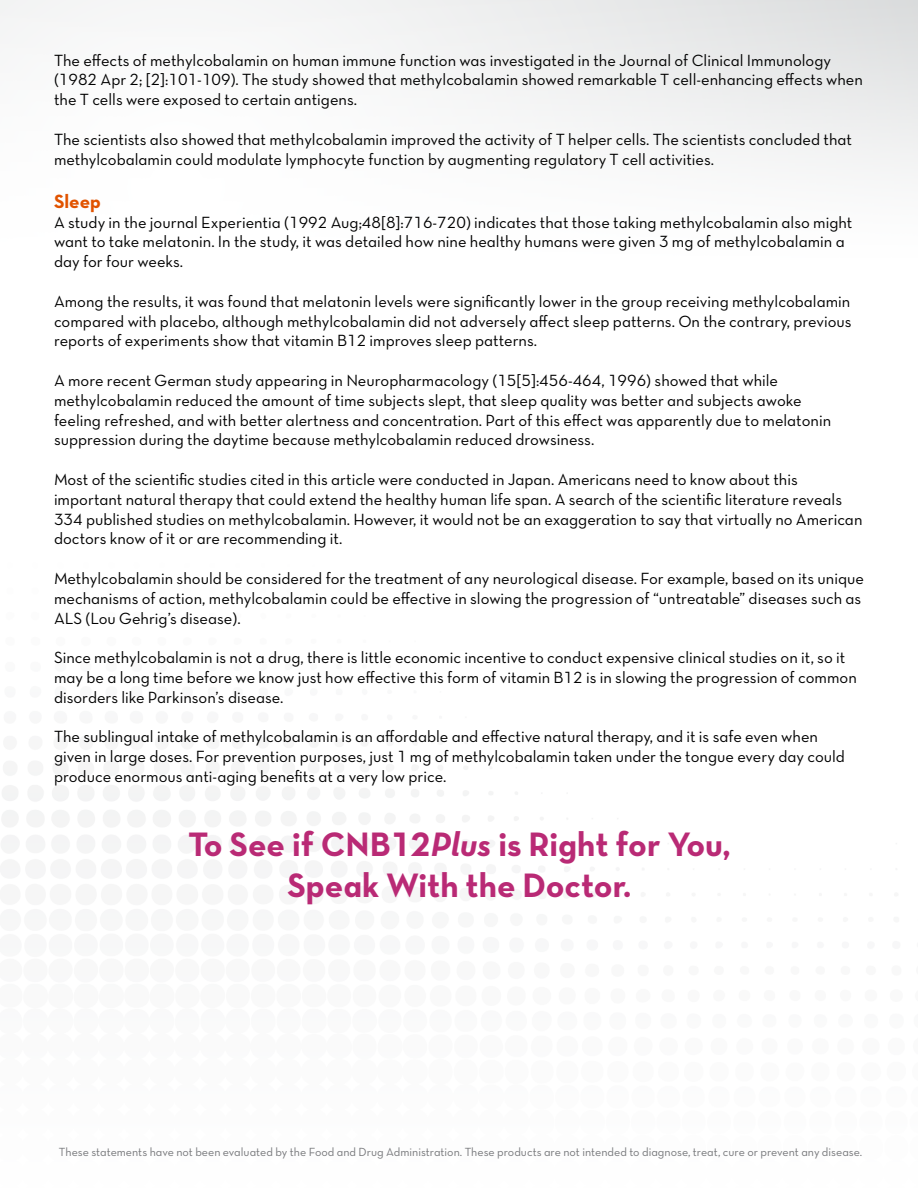
<style>
.page{position:relative;width:918px;height:1188px;background:#fff}
.page>*{position:absolute;margin:0;border:0;box-sizing:border-box;transform-origin:0 0}
.t1{font:34.5px/41.4px "Neutra Text TF Bold Alt";color:#b92a75;text-align:center}
.t2{font:19.5px "Neutra Text TF Bold Alt";color:#e15300}
.t3{font:16.5px/19.8px "Neutra Text TF Book Alt";color:#000}
.t4{font:12px "Neutra Text TF Book Alt";color:#77787b}
.s1{font-family:"Neutra Text TF Bold Italic Alt"}
</style>
<div class="page">
<p class="t3" style="left:54px;top:50px;width:810px">The effects of methylcobalamin on human immune function was investigated in the Journal of Clinical Immunology (1982 Apr 2; [2]:101-109). The study showed that methylcobalamin showed remarkable T cell-enhancing effects when the T cells were exposed to certain antigens.</p>
<p class="t3" style="left:54px;top:129px;width:800px">The scientists also showed that methylcobalamin improved the activity of T helper cells. The scientists concluded that methylcobalamin could modulate lymphocyte function by augmenting regulatory T cell activities.</p>
<p class="t2" style="left:54px;top:189px;width:48px">Sleep</p>
<p class="t3" style="left:54px;top:212px;width:800px">A study in the journal Experientia (1992 Aug;48[8]:716-720) indicates that those taking methylcobalamin also might want to take melatonin. In the study, it was detailed how nine healthy humans were given 3 mg of methylcobalamin a day for four weeks.</p>
<p class="t3" style="left:54px;top:291px;width:799px;text-align:justify">Among the results, it was found that melatonin levels were significantly lower in the group receiving methylcobalamin compared with placebo, although methylcobalamin did not adversely affect sleep patterns. On the contrary, previous reports of experiments show that vitamin B12 improves sleep patterns.</p>
<p class="t3" style="left:54px;top:370px;width:779px">A more recent German study appearing in Neuropharmacology (15[5]:456-464, 1996) showed that while methylcobalamin reduced the amount of time subjects slept, that sleep quality was better and subjects awoke feeling refreshed, and with better alertness and concentration. Part of this effect was apparently due to melatonin suppression during the daytime because methylcobalamin reduced drowsiness.</p>
<p class="t3" style="left:54px;top:469px;width:810px">Most of the scientific studies cited in this article were conducted in Japan. Americans need to know about this important natural therapy that could extend the healthy human life span. A search of the scientific literature reveals 334 published studies on methylcobalamin. However, it would not be an exaggeration to say that virtually no American doctors know of it or are recommending it.</p>
<p class="t3" style="left:54px;top:568px;width:812px">Methylcobalamin should be considered for the treatment of any neurological disease. For example, based on its unique mechanisms of action, methylcobalamin could be effective in slowing the progression of “untreatable” diseases such as<br>ALS (Lou Gehrig’s disease).</p>
<p class="t3" style="left:54px;top:647px;width:804px">Since methylcobalamin is not a drug, there is little economic incentive to conduct expensive clinical studies on it, so it may be a long time before we know just how effective this form of vitamin B12 is in slowing the progression of common disorders like Parkinson’s disease.</p>
<p class="t3" style="left:54px;top:727px;width:793px">The sublingual intake of methylcobalamin is an affordable and effective natural therapy, and it is safe even when given in large doses. For prevention purposes, just 1 mg of methylcobalamin taken under the tongue every day could produce enormous anti-aging benefits at a very low price.</p>
<h1 class="t1" style="left:188px;top:823px;width:543px">To See if CNB12<span class="s1">Plus</span> is Right for You,<br>Speak With the Doctor.</h1>
<p class="t4" style="left:59px;top:1145px;width:805px">These statements have not been evaluated by the Food and Drug Administration. These products are not intended to diagnose, treat, cure or prevent any disease.</p>
</div>
